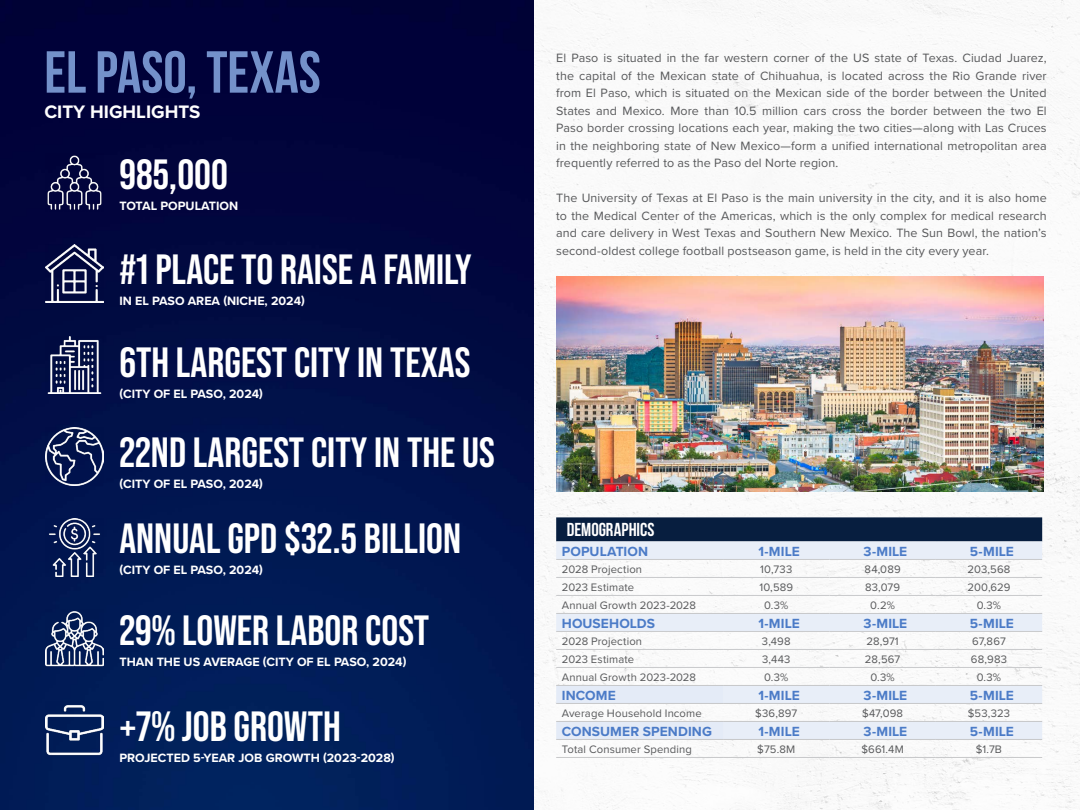
<style>
.page{position:relative;width:1080px;height:810px;background:#fff}
.page>*{position:absolute;margin:0;border:0;box-sizing:border-box;transform-origin:0 0}
.t1{font:700 59.12px "Bebas Neue";color:#7491ca}
.t2{font:700 42.25px "Bebas Neue Pro";color:#fff}
.t3{font:700 18.75px "Proxima Nova";color:#fff}
.t4{font:700 18.75px "Bebas Neue";letter-spacing:-.005em;color:#fff}
.t5{font:700 13.75px "Proxima Nova";letter-spacing:.01em;color:#4b7bc7}
.t6{font:12.5px/17.5px "Proxima Nova";letter-spacing:.005em;color:#58595b;text-align:justify}
.t7{font:700 12.5px "Proxima Nova";color:#fff}
.t8{font:11.25px "Proxima Nova";letter-spacing:.01em;color:#58595b}
</style>
<div class="page">
<img style="left:533px;top:0;width:547px;height:810px">
<img style="left:0;top:0;width:533px;height:810px">
<img style="left:46px;top:154px;width:57px;height:57px">
<img style="left:46px;top:701px;width:57px;height:58px">
<img style="left:46px;top:610px;width:57px;height:58px">
<img style="left:46px;top:336px;width:57px;height:58px">
<img style="left:46px;top:519px;width:57px;height:57px">
<img style="left:46px;top:245px;width:57px;height:58px">
<img style="left:46px;top:427px;width:57px;height:58px">
<div style="left:556px;top:517px;width:486px;height:24px;background:#071e3f"></div>
<svg style="left:556px;top:541px;width:486px;height:198px"></svg>
<svg style="left:556px;top:686px;width:167px;height:53px"></svg>
<hr style="left:556px;top:559px;width:167px;height:1px;background:#c9cacc">
<hr style="left:723px;top:559px;width:106px;height:1px;background:#c9cacc">
<hr style="left:829px;top:559px;width:107px;height:1px;background:#c9cacc">
<hr style="left:936px;top:559px;width:106px;height:1px;background:#c9cacc">
<hr style="left:556px;top:577px;width:167px;height:1px;background:#c9cacc">
<hr style="left:723px;top:577px;width:106px;height:1px;background:#c9cacc">
<hr style="left:829px;top:577px;width:107px;height:1px;background:#c9cacc">
<hr style="left:936px;top:577px;width:106px;height:1px;background:#c9cacc">
<hr style="left:556px;top:595px;width:167px;height:1px;background:#c9cacc">
<hr style="left:723px;top:595px;width:106px;height:1px;background:#c9cacc">
<hr style="left:829px;top:595px;width:107px;height:1px;background:#c9cacc">
<hr style="left:936px;top:595px;width:106px;height:1px;background:#c9cacc">
<hr style="left:556px;top:631px;width:167px;height:1px;background:#c9cacc">
<hr style="left:723px;top:631px;width:106px;height:1px;background:#c9cacc">
<hr style="left:829px;top:631px;width:107px;height:1px;background:#c9cacc">
<hr style="left:936px;top:631px;width:106px;height:1px;background:#c9cacc">
<hr style="left:556px;top:649px;width:167px;height:1px;background:#c9cacc">
<hr style="left:723px;top:649px;width:106px;height:1px;background:#c9cacc">
<hr style="left:829px;top:649px;width:107px;height:1px;background:#c9cacc">
<hr style="left:936px;top:649px;width:106px;height:1px;background:#c9cacc">
<hr style="left:556px;top:667px;width:167px;height:1px;background:#c9cacc">
<hr style="left:723px;top:667px;width:106px;height:1px;background:#c9cacc">
<hr style="left:829px;top:667px;width:107px;height:1px;background:#c9cacc">
<hr style="left:936px;top:667px;width:106px;height:1px;background:#c9cacc">
<hr style="left:556px;top:703px;width:167px;height:1px;background:#c7c8ca">
<hr style="left:723px;top:703px;width:106px;height:1px;background:#c7c8ca">
<hr style="left:829px;top:703px;width:107px;height:1px;background:#c7c8ca">
<hr style="left:936px;top:703px;width:106px;height:1px;background:#c7c8ca">
<hr style="left:556px;top:739px;width:167px;height:1px;background:#c7c8ca">
<hr style="left:723px;top:739px;width:106px;height:1px;background:#c7c8ca">
<hr style="left:829px;top:739px;width:107px;height:1px;background:#c7c8ca">
<hr style="left:936px;top:739px;width:106px;height:1px;background:#c7c8ca">
<hr style="left:556px;top:757px;width:167px;height:1px;background:#c7c8ca">
<hr style="left:723px;top:757px;width:106px;height:1px;background:#c7c8ca">
<hr style="left:829px;top:757px;width:107px;height:1px;background:#c7c8ca">
<hr style="left:936px;top:757px;width:106px;height:1px;background:#c7c8ca">
<hr style="left:556px;top:613px;width:167px;height:1px;background:#c7c8ca">
<hr style="left:723px;top:613px;width:106px;height:1px;background:#c7c8ca">
<hr style="left:829px;top:613px;width:107px;height:1px;background:#c7c8ca">
<hr style="left:936px;top:613px;width:106px;height:1px;background:#c7c8ca">
<hr style="left:556px;top:685px;width:167px;height:1px;background:#c7c8ca">
<hr style="left:723px;top:685px;width:106px;height:1px;background:#c7c8ca">
<hr style="left:829px;top:685px;width:107px;height:1px;background:#c7c8ca">
<hr style="left:936px;top:685px;width:106px;height:1px;background:#c7c8ca">
<hr style="left:556px;top:721px;width:167px;height:1px;background:#c7c8ca">
<hr style="left:723px;top:721px;width:106px;height:1px;background:#c7c8ca">
<hr style="left:829px;top:721px;width:107px;height:1px;background:#c7c8ca">
<hr style="left:936px;top:721px;width:106px;height:1px;background:#c7c8ca">
<img style="left:556px;top:277px;width:488px;height:214px">
<h1 class="t1" style="left:44px;top:40px;width:278px">EL PASO, TEXAS</h1>
<h3 class="t3" style="left:44px;top:97px;width:158px">CITY HIGHLIGHTS</h3>
<h2 class="t2" style="left:119px;top:150px;width:110px">985,000</h2>
<p class="t7" style="left:119px;top:196px;width:120px">TOTAL POPULATION</p>
<h2 class="t2" style="left:119px;top:245px;width:354px">#1 PLACE TO RAISE A FAMILY</h2>
<p class="t7" style="left:119px;top:292px;width:187px">IN EL PASO AREA (NICHE, 2024)</p>
<h2 class="t2" style="left:119px;top:338px;width:352px">6TH LARGEST CITY IN TEXAS</h2>
<p class="t7" style="left:119px;top:384px;width:145px">(CITY OF EL PASO, 2024)</p>
<h2 class="t2" style="left:119px;top:428px;width:377px">22ND LARGEST CITY IN THE US</h2>
<p class="t7" style="left:119px;top:474px;width:145px">(CITY OF EL PASO, 2024)</p>
<h2 class="t2" style="left:119px;top:514px;width:343px">ANNUAL GPD $32.5 BILLION</h2>
<p class="t7" style="left:119px;top:561px;width:145px">(CITY OF EL PASO, 2024)</p>
<h2 class="t2" style="left:119px;top:606px;width:311px">29% LOWER LABOR COST</h2>
<p class="t7" style="left:119px;top:653px;width:289px">THAN THE US AVERAGE (CITY OF EL PASO, 2024)</p>
<h2 class="t2" style="left:119px;top:702px;width:223px">+7% JOB GROWTH</h2>
<p class="t7" style="left:119px;top:748px;width:277px">PROJECTED 5-YEAR JOB GROWTH (2023-2028)</p>
<p class="t6" style="left:556px;top:49px;width:492px">El Paso is situated in the far western corner of the US state of Texas. Ciudad Juarez, the capital of the Mexican state of Chihuahua, is located across the Rio Grande river from El Paso, which is situated on the Mexican side of the border between the United States and Mexico. More than 10.5 million cars cross the border between the two El Paso border crossing locations each year, making the two cities—along with Las Cruces in the neighboring state of New Mexico—form a unified international metropolitan area frequently referred to as the Paso del Norte region.</p>
<p class="t6" style="left:556px;top:189px;width:492px">The University of Texas at El Paso is the main university in the city, and it is also home to the Medical Center of the Americas, which is the only complex for medical research and care delivery in West Texas and Southern New Mexico. The Sun Bowl, the nation’s second-oldest college football postseason game, is held in the city every year.</p>
<h3 class="t4" style="left:567px;top:520px;width:89px">DEMOGRAPHICS</h3>
<p class="t5" style="left:562px;top:541px;width:88px">POPULATION</p>
<p class="t5" style="left:758px;top:541px;width:43px">1-MILE</p>
<p class="t5" style="left:864px;top:541px;width:45px">3-MILE</p>
<p class="t5" style="left:970px;top:541px;width:46px">5-MILE</p>
<p class="t8" style="left:562px;top:561px;width:82px">2028 Projection</p>
<p class="t8" style="left:760px;top:561px;width:34px">10,733</p>
<p class="t8" style="left:865px;top:561px;width:38px">84,089</p>
<p class="t8" style="left:968px;top:561px;width:44px">203,568</p>
<p class="t8" style="left:562px;top:579px;width:74px">2023 Estimate</p>
<p class="t8" style="left:759px;top:579px;width:35px">10,589</p>
<p class="t8" style="left:865px;top:579px;width:37px">83,079</p>
<p class="t8" style="left:968px;top:579px;width:44px">200,629</p>
<p class="t8" style="left:562px;top:597px;width:136px">Annual Growth 2023-2028</p>
<p class="t8" style="left:764px;top:597px;width:26px">0.3%</p>
<p class="t8" style="left:870px;top:597px;width:26px">0.2%</p>
<p class="t8" style="left:977px;top:597px;width:26px">0.3%</p>
<p class="t5" style="left:562px;top:613px;width:95px">HOUSEHOLDS</p>
<p class="t5" style="left:758px;top:613px;width:43px">1-MILE</p>
<p class="t5" style="left:864px;top:613px;width:45px">3-MILE</p>
<p class="t5" style="left:970px;top:613px;width:46px">5-MILE</p>
<p class="t8" style="left:562px;top:633px;width:82px">2028 Projection</p>
<p class="t8" style="left:762px;top:633px;width:30px">3,498</p>
<p class="t8" style="left:866px;top:633px;width:34px">28,971</p>
<p class="t8" style="left:972px;top:633px;width:35px">67,867</p>
<p class="t8" style="left:562px;top:651px;width:74px">2023 Estimate</p>
<p class="t8" style="left:762px;top:651px;width:30px">3,443</p>
<p class="t8" style="left:865px;top:651px;width:37px">28,567</p>
<p class="t8" style="left:971px;top:651px;width:38px">68,983</p>
<p class="t8" style="left:562px;top:669px;width:136px">Annual Growth 2023-2028</p>
<p class="t8" style="left:764px;top:669px;width:26px">0.3%</p>
<p class="t8" style="left:870px;top:669px;width:26px">0.3%</p>
<p class="t8" style="left:977px;top:669px;width:26px">0.3%</p>
<p class="t5" style="left:562px;top:685px;width:55px">INCOME</p>
<p class="t5" style="left:758px;top:685px;width:43px">1-MILE</p>
<p class="t5" style="left:864px;top:685px;width:45px">3-MILE</p>
<p class="t5" style="left:970px;top:685px;width:46px">5-MILE</p>
<p class="t8" style="left:562px;top:705px;width:141px">Average Household Income</p>
<p class="t8" style="left:755px;top:705px;width:43px">$36,897</p>
<p class="t8" style="left:862px;top:705px;width:42px">$47,098</p>
<p class="t8" style="left:968px;top:705px;width:44px">$53,323</p>
<p class="t5" style="left:562px;top:721px;width:152px">CONSUMER SPENDING</p>
<p class="t5" style="left:758px;top:721px;width:43px">1-MILE</p>
<p class="t5" style="left:864px;top:721px;width:45px">3-MILE</p>
<p class="t5" style="left:970px;top:721px;width:46px">5-MILE</p>
<p class="t8" style="left:562px;top:741px;width:132px">Total Consumer Spending</p>
<p class="t8" style="left:757px;top:741px;width:40px">$75.8M</p>
<p class="t8" style="left:861px;top:741px;width:44px">$661.4M</p>
<p class="t8" style="left:976px;top:741px;width:28px">$1.7B</p>
</div>
